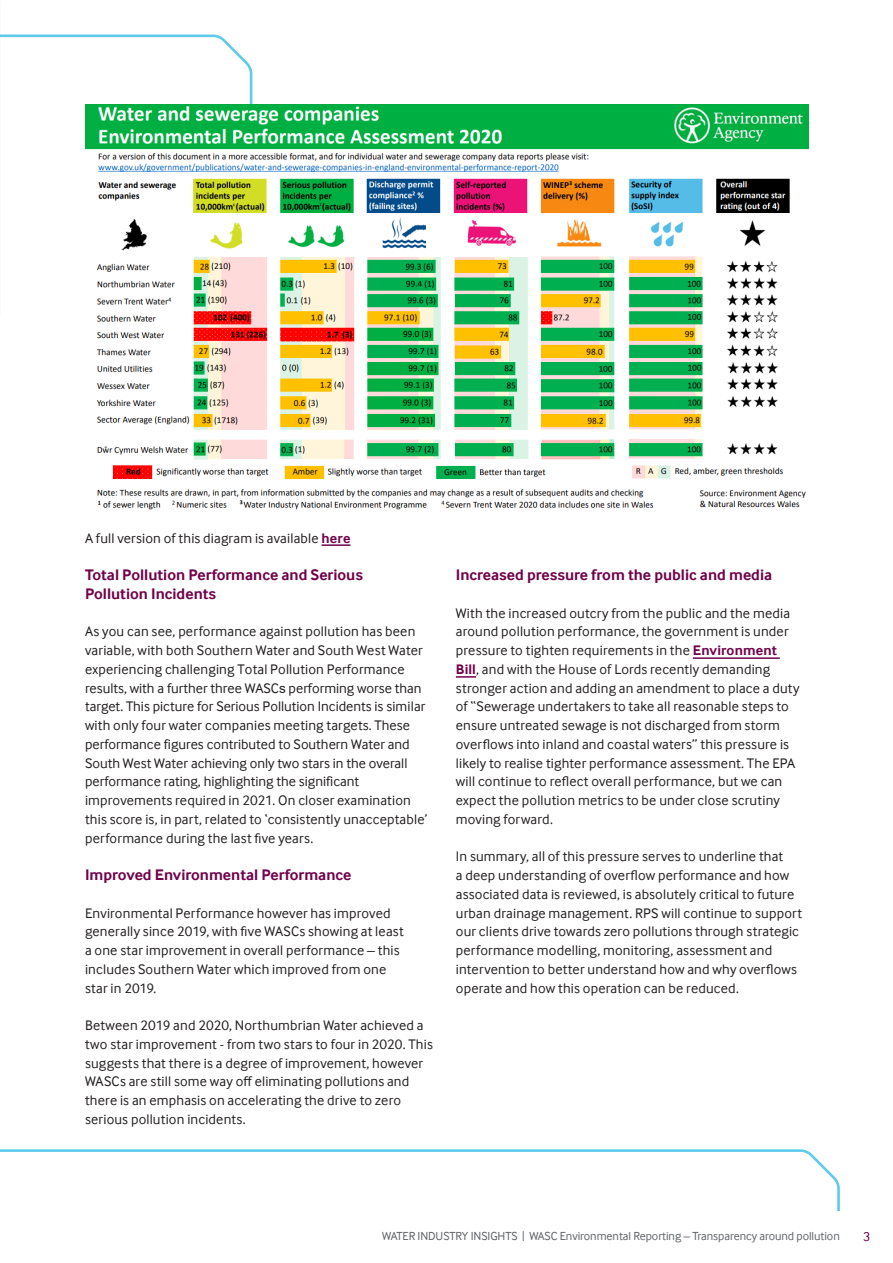
<style>
.page{position:relative;width:893px;height:1263px;background:#fff}
.page>*{position:absolute;margin:0;border:0;box-sizing:border-box;transform-origin:0 0}
.Body_Text_Baseline{font:700 15.75px/18.8px "Inter Face";color:#70034b}
.Body_Heading_Baselin{font:700 15.75px "Inter Face";color:#70034b}
.Body_Text_Baseline-2{font:14.25px/18.8px "Inter Face";letter-spacing:.01em;color:#231f20}
.Body_Heading_Baselin-2{font:14.25px/18.8px "Inter Face";letter-spacing:.01em;color:#231f20}
.t1{font:13.5px "Inter Face";color:#70034b}
.t2{font:12px "Inter Face";letter-spacing:-.005em;color:#5f6369}
.s1{font-weight:700;color:#70034b}
.s2{font-family:"Arial";font-size:13.5px}
</style>
<div class="page">
<svg style="left:0;top:34px;width:254px;height:71px"></svg>
<svg style="left:0;top:1149px;width:840px;height:63px"></svg>
<hr style="left:693px;top:657px;width:87px;height:2px;background:#70034b">
<hr style="left:456px;top:676px;width:20px;height:2px;background:#70034b">
<img style="left:85px;top:105px;width:724px;height:405px">
<hr style="left:322px;top:544px;width:28px;height:2px;background:#70034b">
<p class="Body_Text_Baseline-2" style="left:85px;top:528px;width:267px">A full version of this diagram is available <span class="s1">here</span></p>
<p class="Body_Text_Baseline" style="left:85px;top:565px;width:280px">Total Pollution Performance and Serious<br>Pollution Incidents</p>
<p class="Body_Text_Baseline-2" style="left:85px;top:622px;width:344px">As you can see, performance against pollution has been variable, with both Southern Water and South West Water experiencing challenging Total Pollution Performance results, with a further three WASC<span class="s2">s</span> performing worse than target. This picture for Serious Pollution Incidents is similar with only four water companies meeting targets. These performance figures contributed to Southern Water and South West Water achieving only two stars in the overall performance rating, highlighting the significant improvements required in 2021. On closer examination this score is, in part, related to ‘consistently unacceptable’ performance during the last five years.</p>
<p class="Body_Text_Baseline" style="left:85px;top:865px;width:268px">Improved Environmental Performance</p>
<p class="Body_Text_Baseline-2" style="left:85px;top:903px;width:320px">Environmental Performance however has improved generally since 2019, with five WASCs showing at least a one star improvement in overall performance – this includes Southern Water which improved from one star in 2019.</p>
<p class="Body_Text_Baseline-2" style="left:85px;top:1016px;width:349px">Between 2019 and 2020, Northumbrian Water achieved a two star improvement - from two stars to four in 2020. This suggests that there is a degree of improvement, however WASCs are still some way off eliminating pollutions and there is an emphasis on accelerating the drive to zero serious pollution incidents.</p>
<p class="Body_Heading_Baselin" style="left:456px;top:566px;width:318px">Increased pressure from the public and media</p>
<p class="Body_Heading_Baselin-2" style="left:456px;top:603px;width:345px">With the increased outcry from the public and the media around pollution performance, the government is under pressure to tighten requirements in the <span class="s1">Environment Bill</span>, and with the House of Lords recently demanding stronger action and adding an amendment to place a duty of “Sewerage undertakers to take all reasonable steps to ensure untreated sewage is not discharged from storm overflows into inland and coastal waters” this pressure is likely to realise tighter performance assessment. The EPA will continue to reflect overall performance, but we can expect the pollution metrics to be under close scrutiny moving forward.</p>
<p class="Body_Heading_Baselin-2" style="left:456px;top:847px;width:348px">In summary, all of this pressure serves to underline that<br>a deep understanding of overflow performance and how associated data is reviewed, is absolutely critical to future urban drainage management. RPS will continue to support our clients drive towards zero pollutions through strategic performance modelling, monitoring, assessment and intervention to better understand how and why overflows operate and how this operation can be reduced.</p>
<p class="t2" style="left:382px;top:1229px;width:459px">WATER INDUSTRY INSIGHTS | WASC Environmental Reporting – Transparency around pollution</p>
<p class="t1" style="left:863px;top:1229px;width:9px">3</p>
</div>
